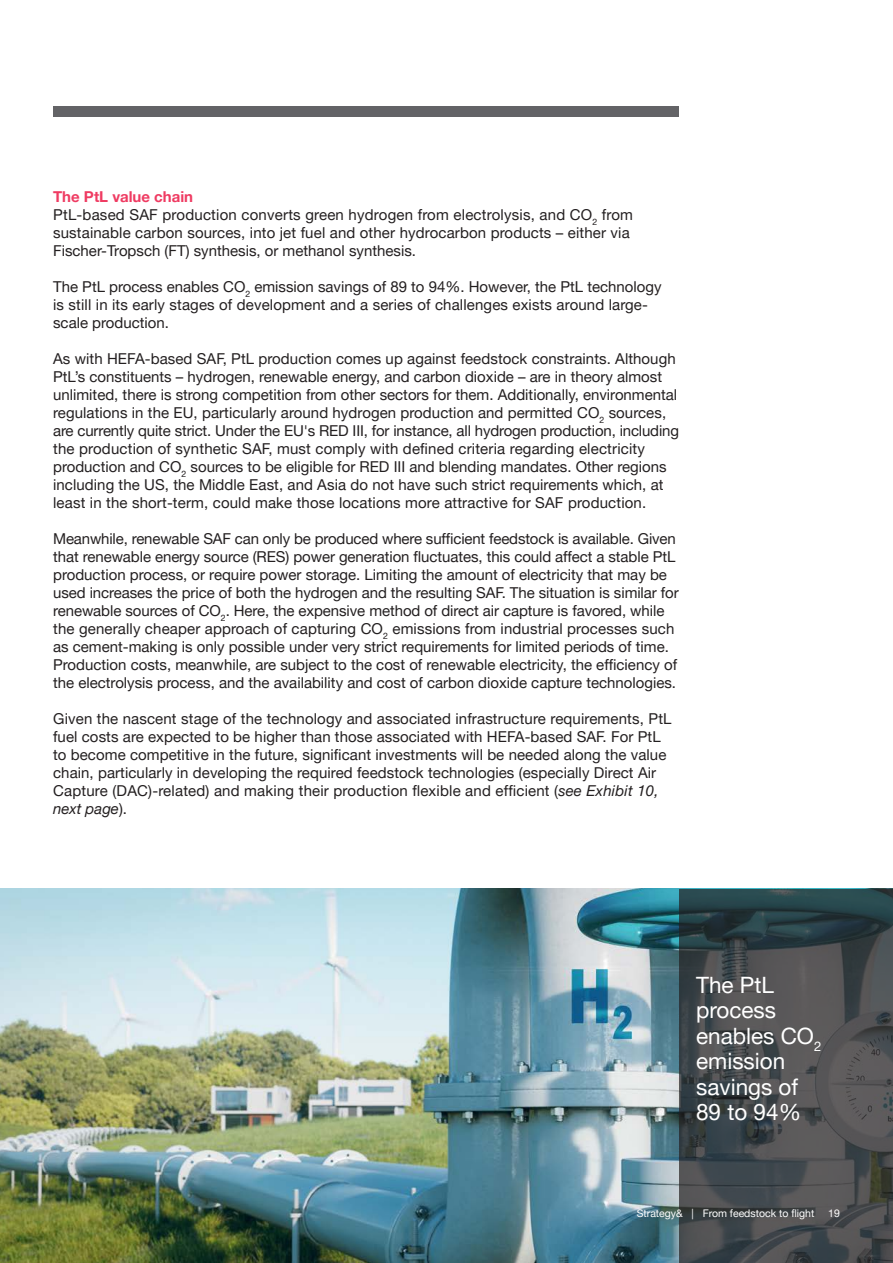
<style>
.page{position:relative;width:893px;height:1263px;background:#fff}
.page>*{position:absolute;margin:0;border:0;box-sizing:border-box;transform-origin:0 0}
.Body_Text_10_12{font:22.5px/25.5px "Helvetica Neue LT Pro";color:#fff}
.Body_Text_10_12-2{font:15px/18px "Helvetica Neue LT Pro";color:#231f20}
.Body_Subtitle_10_12{font:700 15px "Helvetica Neue LT Pro";color:#ef3b62}
.Footer_Right_7_9_5{font:10.5px "Helvetica Neue LT Pro";color:#fff}
.s1{font-style:italic}
</style>
<div class="page">
<div style="left:53px;top:106px;width:626px;height:11px;background:#636366"></div>
<img style="left:0;top:889px;width:679px;height:374px">
<svg style="left:679px;top:889px;width:214px;height:374px;background:#454b4e"></svg>
<p class="Body_Subtitle_10_12" style="left:53px;top:187px;width:142px">The PtL value chain</p>
<p class="Body_Text_10_12-2" style="left:53px;top:205px;width:581px">PtL-based SAF production converts green hydrogen from electrolysis, and CO<sub>2</sub> from sustainable carbon sources, into jet fuel and other hydrocarbon products – either via<br>Fischer-Tropsch (FT) synthesis, or methanol synthesis.</p>
<p class="Body_Text_10_12-2" style="left:53px;top:277px;width:610px">The PtL process enables CO<sub>2</sub> emission savings of 89 to 94%. However, the PtL technology is still in its early stages of development and a series of challenges exists around large&shy;scale production.</p>
<p class="Body_Text_10_12-2" style="left:53px;top:349px;width:627px">As with HEFA-based SAF, PtL production comes up against feedstock constraints. Although PtL’s constituents – hydrogen, renewable energy, and carbon dioxide – are in theory almost unlimited, there is strong competition from other sectors for them. Additionally, environmental regulations in the EU, particularly around hydrogen production and permitted CO<sub>2</sub> sources, are currently quite strict. Under the EU's RED III, for instance, all hydrogen production, including the production of synthetic SAF, must comply with defined criteria regarding electricity production and CO<sub>2</sub> sources to be eligible for RED III and blending mandates. Other regions including the US, the Middle East, and Asia do not have such strict requirements which, at least in the short-term, could make those locations more attractive for SAF production.</p>
<p class="Body_Text_10_12-2" style="left:53px;top:529px;width:627px">Meanwhile, renewable SAF can only be produced where sufficient feedstock is available. Given that renewable energy source (RES) power generation fluctuates, this could affect a stable PtL production process, or require power storage. Limiting the amount of electricity that may be used increases the price of both the hydrogen and the resulting SAF. The situation is similar for renewable sources of CO<sub>2</sub>. Here, the expensive method of direct air capture is favored, while the generally cheaper approach of capturing CO<sub>2</sub> emissions from industrial processes such as cement-making is only possible under very strict requirements for limited periods of time.<br>Production costs, meanwhile, are subject to the cost of renewable electricity, the efficiency of the electrolysis process, and the availability and cost of carbon dioxide capture technologies.</p>
<p class="Body_Text_10_12-2" style="left:53px;top:709px;width:620px">Given the nascent stage of the technology and associated infrastructure requirements, PtL fuel costs are expected to be higher than those associated with HEFA-based SAF. For PtL to become competitive in the future, significant investments will be needed along the value chain, particularly in developing the required feedstock technologies (especially Direct Air Capture (DAC)-related) and making their production flexible and efficient (<span class="s1">see Exhibit 10, next page</span>).</p>
<p class="Body_Text_10_12" style="left:696px;top:971px;width:127px">The PtL process enables CO<sub>2 </sub>emission savings of<br>89 to 94%</p>
<p class="Footer_Right_7_9_5" style="left:637px;top:1207px;width:179px">Strategy&amp; | From feedstock to flight</p>
<p class="Footer_Right_7_9_5" style="left:828px;top:1207px;width:13px">19</p>
</div>
